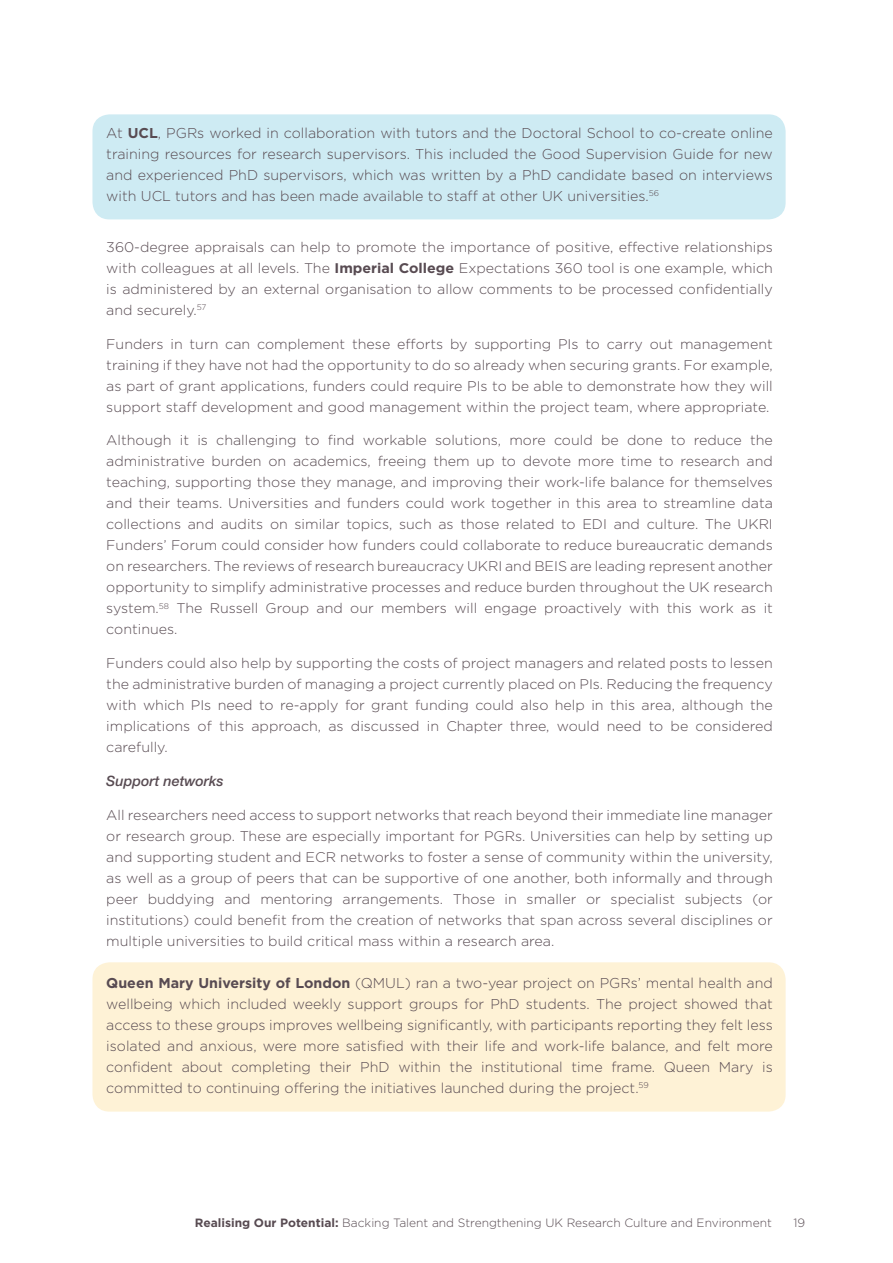
<style>
.page{position:relative;width:893px;height:1263px;background:#fff}
.page>*{position:absolute;margin:0;border:0;box-sizing:border-box;transform-origin:0 0}
.t1{font:300 14.25px/21px "Gotham";color:#584b52;text-align:justify}
.t2{font:italic 500 14.25px "Helvetica Neue LT Std";color:#584b52}
.t3{font:300 13.95px/21px "Gotham";color:#584b52;text-align:justify}
.t4{font:300 12px "Gotham";color:#584b52}
.s1{font-weight:700}
</style>
<div class="page">
<div style="left:92px;top:114px;width:694px;height:105px;background:#ceebf3;border-radius:17px"></div>
<div style="left:92px;top:962px;width:694px;height:149px;background:#fef2d6;border-radius:17px"></div>
<p class="t1" style="left:106px;top:122px;width:668px">At <span class="s1">UCL</span>, PGRs worked in collaboration with tutors and the Doctoral School to co-create online training resources for research supervisors. This included the Good Supervision Guide for new and experienced PhD supervisors, which was written by a PhD candidate based on interviews with UCL tutors and has been made available to staff at other UK universities.<sup>56</sup></p>
<p class="t3" style="left:106px;top:236px;width:668px">360-degree appraisals can help to promote the importance of positive, effective relationships with colleagues at all levels. The <span class="s1">Imperial College</span> Expectations 360 tool is one example, which is administered by an external organisation to allow comments to be processed confidentially and securely.<sup>57</sup></p>
<p class="t3" style="left:106px;top:333px;width:668px">Funders in turn can complement these efforts by supporting PIs to carry out management training if they have not had the opportunity to do so already when securing grants. For example, as part of grant applications, funders could require PIs to be able to demonstrate how they will support staff development and good management within the project team, where appropriate.</p>
<p class="t3" style="left:106px;top:430px;width:668px">Although it is challenging to find workable solutions, more could be done to reduce the administrative burden on academics, freeing them up to devote more time to research and teaching, supporting those they manage, and improving their work-life balance for themselves and their teams. Universities and funders could work together in this area to streamline data collections and audits on similar topics, such as those related to EDI and culture. The UKRI Funders’ Forum could consider how funders could collaborate to reduce bureaucratic demands on researchers. The reviews of research bureaucracy UKRI and BEIS are leading represent another opportunity to simplify administrative processes and reduce burden throughout the UK research system.<sup>58</sup> The Russell Group and our members will engage proactively with this work as it continues.</p>
<p class="t3" style="left:106px;top:652px;width:668px">Funders could also help by supporting the costs of project managers and related posts to lessen the administrative burden of managing a project currently placed on PIs. Reducing the frequency with which PIs need to re-apply for grant funding could also help in this area, although the implications of this approach, as discussed in Chapter three, would need to be considered carefully.</p>
<p class="t2" style="left:106px;top:772px;width:119px">Support networks</p>
<p class="t3" style="left:106px;top:804px;width:668px">All researchers need access to support networks that reach beyond their immediate line manager or research group. These are especially important for PGRs. Universities can help by setting up and supporting student and ECR networks to foster a sense of community within the university, as well as a group of peers that can be supportive of one another, both informally and through peer buddying and mentoring arrangements. Those in smaller or specialist subjects (or institutions) could benefit from the creation of networks that span across several disciplines or multiple universities to build critical mass within a research area.</p>
<p class="t1" style="left:106px;top:972px;width:668px"><span class="s1">Queen Mary University of London</span> (QMUL) ran a two-year project on PGRs’ mental health and wellbeing which included weekly support groups for PhD students. The project showed that access to these groups improves wellbeing significantly, with participants reporting they felt less isolated and anxious, were more satisfied with their life and work-life balance, and felt more confident about completing their PhD within the institutional time frame. Queen Mary is committed to continuing offering the initiatives launched during the project.<sup>59</sup></p>
<p class="t4" style="left:195px;top:1216px;width:579px"><span class="s1">Realising Our Potential:</span> Backing Talent and Strengthening UK Research Culture and Environment</p>
<p class="t4" style="left:793px;top:1216px;width:13px">19</p>
</div>
